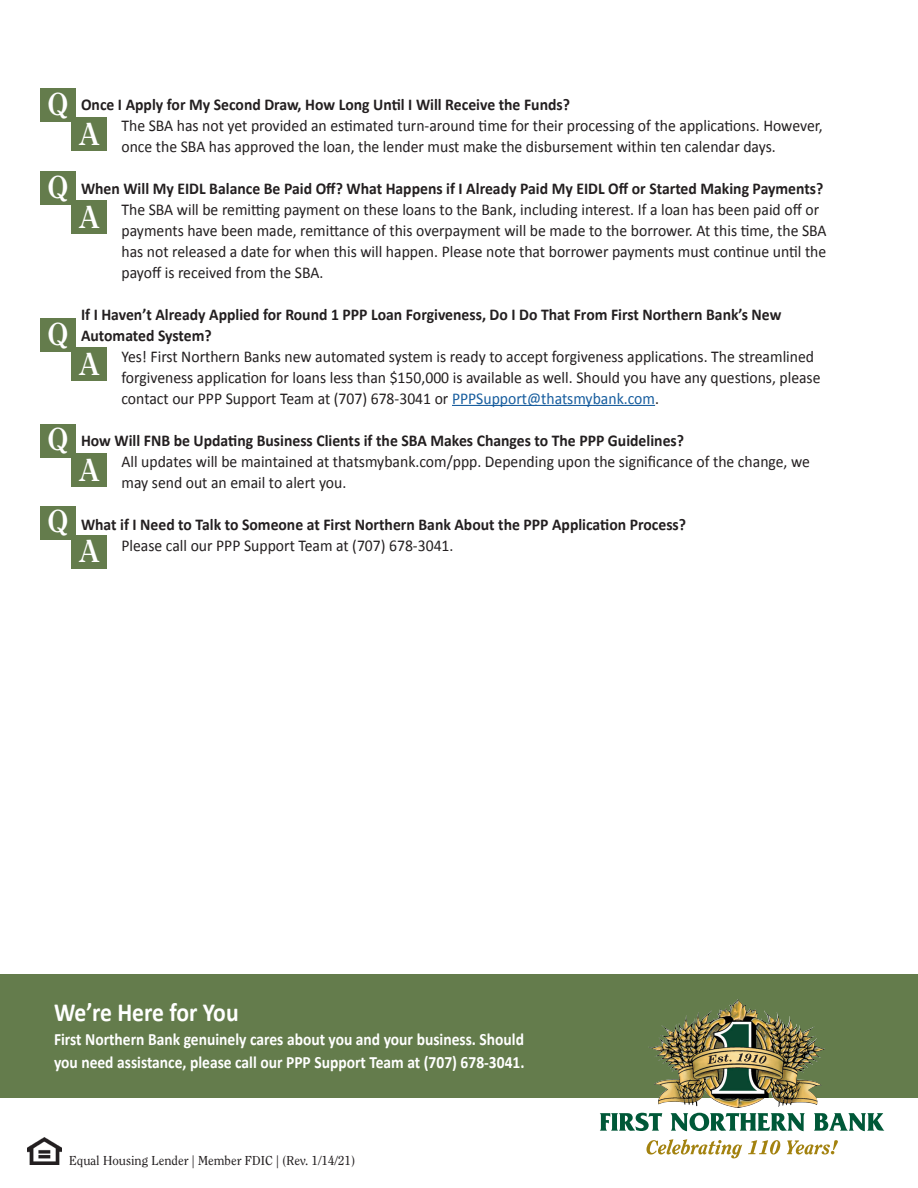
<style>
.page{position:relative;width:918px;height:1188px;background:#fff}
.page>*{position:absolute;margin:0;border:0;box-sizing:border-box;transform-origin:0 0}
.t1{font:700 31.5px "Clearface";color:#fff}
.t2{font:700 26.25px "Calibri";letter-spacing:-.01em;color:#fff;scale:.9 1}
.t3{font:700 17.25px/23.4px "Calibri";color:#fff;scale:.9 1}
.t4{font:16.5px/21px "Calibri";color:#231f20;scale:.95 1}
.t5{font:700 16.5px/21px "Calibri";color:#231f20;scale:.95 1}
.t6{font:12.9px "Clearface";color:#231f20}
.s1{font-weight:700}
.s2{color:#175d9e}
.s3{font-weight:400}
</style>
<div class="page">
<img style="left:27px;top:1137px;width:35px;height:28px">
<div style="left:0;top:974px;width:918px;height:124px;background:#647c4c"></div>
<svg style="left:600px;top:1113px;width:284px;height:18px"></svg>
<img style="left:671px;top:1001px;width:66px;height:33px">
<svg style="left:708px;top:1053px;width:59px;height:11px"></svg>
<svg style="left:646px;top:1139px;width:192px;height:19px"></svg>
<hr style="left:452px;top:405px;width:203px;height:1px;background:#175d9e">
<div style="left:40px;top:89px;width:36px;height:33px;background:#647c4c"></div>
<div style="left:72px;top:117px;width:35px;height:34px;background:#647c4c"></div>
<div style="left:40px;top:172px;width:36px;height:33px;background:#647c4c"></div>
<div style="left:72px;top:200px;width:35px;height:34px;background:#647c4c"></div>
<div style="left:40px;top:319px;width:36px;height:33px;background:#647c4c"></div>
<div style="left:72px;top:347px;width:35px;height:34px;background:#647c4c"></div>
<div style="left:40px;top:425px;width:36px;height:33px;background:#647c4c"></div>
<div style="left:72px;top:453px;width:35px;height:33px;background:#647c4c"></div>
<div style="left:40px;top:506px;width:36px;height:34px;background:#647c4c"></div>
<div style="left:72px;top:535px;width:35px;height:33px;background:#647c4c"></div>
<p class="t1" style="left:48px;top:85px;width:23px">Q</p>
<p class="t1" style="left:48px;top:168px;width:23px">Q</p>
<p class="t1" style="left:48px;top:315px;width:23px">Q</p>
<p class="t1" style="left:48px;top:421px;width:23px">Q</p>
<p class="t1" style="left:48px;top:502px;width:23px">Q</p>
<p class="t4" style="left:121px;top:93px;width:740px;text-indent:-40px"><span class="s1">Once I Apply for My Second Draw, How Long Until I Will Receive the Funds?<br></span>The SBA has not yet provided an estimated turn-around time for their processing of the applications. However, once the SBA has approved the loan, the lender must make the disbursement within ten calendar days.</p>
<p class="t4" style="left:121px;top:177px;width:744px;text-indent:-40px"><span class="s1">When Will My EIDL Balance Be Paid Off? What Happens if I Already Paid My EIDL Off or Started Making Payments?<br></span>The SBA will be remitting payment on these loans to the Bank, including interest. If a loan has been paid off or payments have been made, remittance of this overpayment will be made to the borrower. At this time, the SBA has not released a date for when this will happen. Please note that borrower payments must continue until the payoff is received from the SBA.</p>
<p class="t5" style="left:81px;top:303px;width:739px">If I Haven’t Already Applied for Round 1 PPP Loan Forgiveness, Do I Do That From First Northern Bank’s New</p>
<p class="t5" style="left:81px;top:324px;width:139px">Automated System?</p>
<p class="t4" style="left:121px;top:345px;width:731px">Yes! First Northern Banks new automated system is ready to accept forgiveness applications. The streamlined</p>
<p class="t4" style="left:121px;top:366px;width:737px">forgiveness application for loans less than $150,000 is available as well. Should you have any questions, please</p>
<p class="t4" style="left:121px;top:387px;width:567px">contact our PPP Support Team at (707) 678-3041 or <span class="s2">PPPSupport@thatsmybank.com</span>.</p>
<p class="t4" style="left:121px;top:429px;width:726px;text-indent:-40px"><span class="s1">How Will FNB be Updating Business Clients if the SBA Makes Changes to The PPP Guidelines?<br></span>All updates will be maintained at thatsmybank.com/ppp. Depending upon the significance of the change, we may send out an email to alert you.</p>
<p class="t5" style="left:121px;top:513px;width:596px;text-indent:-40px">What if I Need to Talk to Someone at First Northern Bank About the PPP Application Process?<br><span class="s3">Please call our PPP Support Team at (707) 678-3041.</span></p>
<p class="t1" style="left:80px;top:115px;width:21px">A</p>
<p class="t1" style="left:80px;top:198px;width:21px">A</p>
<p class="t1" style="left:80px;top:345px;width:21px">A</p>
<p class="t1" style="left:80px;top:451px;width:21px">A</p>
<p class="t1" style="left:80px;top:532px;width:21px">A</p>
<p class="t2" style="left:54px;top:996px;width:207px">We’re Here for You</p>
<p class="t3" style="left:54px;top:1026px;width:524px">First Northern Bank genuinely cares about you and your business. Should you need assistance, please call our PPP Support Team at (707) 678-3041.</p>
<p class="t6" style="left:69px;top:1153px;width:288px">Equal Housing Lender | Member FDIC | (Rev. 1/14/21)</p>
</div>
